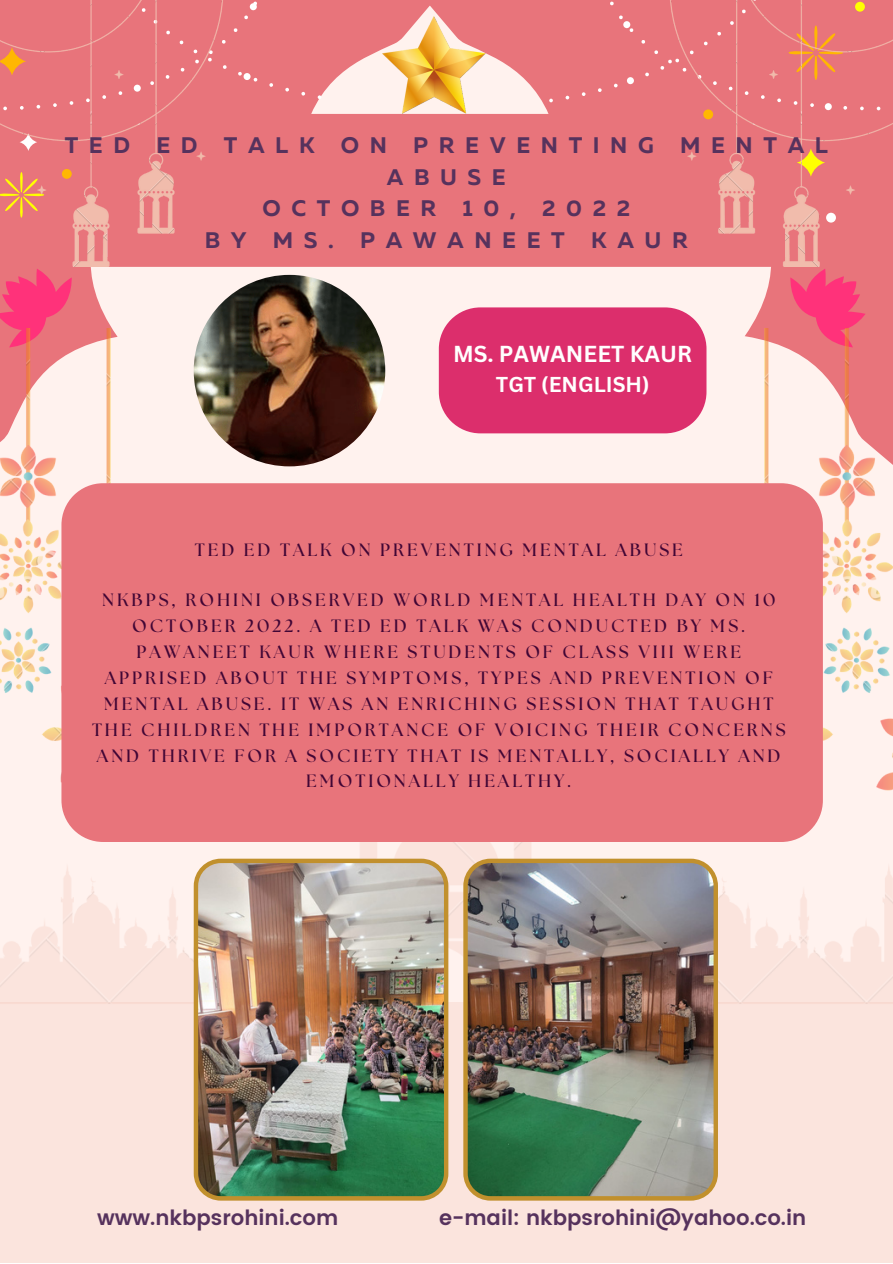
<style>
.page{position:relative;width:893px;height:1264px;background:#fff}
.page>*{position:absolute;margin:0;border:0;box-sizing:border-box;transform-origin:0 0}
.t1{font:700 22.5px/31.5px "Muller";letter-spacing:.47em;color:#56325d;text-align:center}
.t2{font:700 22.5px "Canva Sans";color:#fffefe}
.t3{font:600 21px "Poppins";color:#56325d}
.t4{font:700 21px "Canva Sans";color:#fffefe}
.t5{font:700 17.85px/25.8px "The Seasons";letter-spacing:.165em;color:#410635;text-align:center}
</style>
<div class="page">
<img style="left:0;top:833px;width:892px;height:169px">
<div style="left:0;top:1002px;width:892px;height:260px;background:#fbe4dd"></div>
<svg style="left:0;top:222px;width:892px;height:244px;background:#f3b3b4"></svg>
<svg style="left:0;top:269px;width:865px;height:78px;background:#fbc4cc"></svg>
<div style="left:223px;top:0;width:446px;height:222px;background:#e8747b"></div>
<img style="left:0;top:0;width:223px;height:267px">
<img style="left:669px;top:0;width:223px;height:267px">
<img style="left:700px;top:328px;width:192px;height:505px">
<img style="left:0;top:328px;width:174px;height:505px">
<img style="left:383px;top:17px;width:102px;height:97px">
<img style="left:194px;top:275px;width:191px;height:191px;border-radius:50%">
<div style="left:61px;top:483px;width:761px;height:359px;background:#e8747b"></div>
<div style="left:439px;top:307px;width:267px;height:126px;background:#dc2e6c"></div>
<img style="left:194px;top:858px;width:254px;height:342px">
<img style="left:463px;top:858px;width:255px;height:342px">
<p class="t1" style="left:65px;top:131px;width:764px">TED ED TALK ON PREVENTING MENTAL<br>ABUSE<br>OCTOBER 10, 2022<br>BY MS. PAWANEET KAUR</p>
<p class="t2" style="left:453px;top:338px;width:241px">MS. PAWANEET KAUR</p>
<p class="t4" style="left:496px;top:370px;width:155px">TGT (ENGLISH)</p>
<p class="t5" style="left:195px;top:537px;width:489px">TED ED TALK ON PREVENTING MENTAL ABUSE</p>
<p class="t5" style="left:92px;top:588px;width:695px">NKBPS, ROHINI OBSERVED WORLD MENTAL HEALTH DAY ON 10<br>OCTOBER 2022. A TED ED TALK WAS CONDUCTED BY MS.<br>PAWANEET KAUR WHERE STUDENTS OF CLASS VIII WERE APPRISED ABOUT THE SYMPTOMS, TYPES AND PREVENTION OF MENTAL ABUSE. IT WAS AN ENRICHING SESSION THAT TAUGHT THE CHILDREN THE IMPORTANCE OF VOICING THEIR CONCERNS AND THRIVE FOR A SOCIETY THAT IS MENTALLY, SOCIALLY AND EMOTIONALLY HEALTHY.</p>
<p class="t3" style="left:97px;top:1204px;width:243px">www.nkbpsrohini.com</p>
<p class="t3" style="left:439px;top:1204px;width:369px">e-mail: nkbpsrohini@yahoo.co.in</p>
</div>
